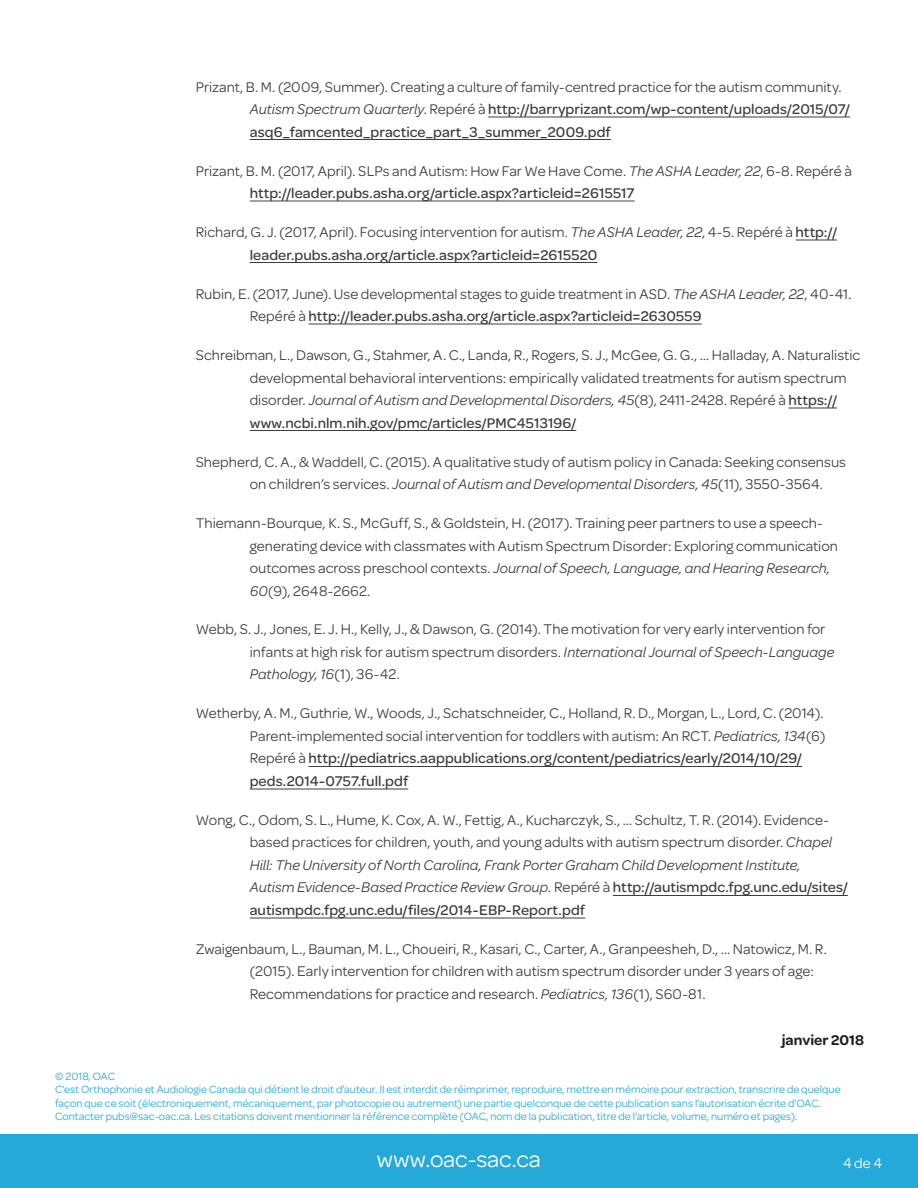
<style>
.page{position:relative;width:918px;height:1188px;background:#fff}
.page>*{position:absolute;margin:0;border:0;box-sizing:border-box;transform-origin:0 0}
.t1{font:24px "Omnes";letter-spacing:-.005em;color:#fff}
.t2{font:15px/22.5px "Omnes";letter-spacing:.005em;color:#3e3e3f}
.t3{font:500 15px/22.5px "Omnes";letter-spacing:.005em;color:#3e3e3f}
.t4{font:600 15px "Omnes";color:#231f20}
.t5{font:15px "Omnes";color:#fff}
.t6{font:11.25px/13.5px "Omnes";color:#24a9d8}
.s1{font-weight:400}
.s2{font-weight:400;font-style:italic}
.s3{font-style:italic}
.s4{font-weight:500}
</style>
<div class="page">
<div style="left:0;top:1134px;width:918px;height:54px;background:#24a9d8"></div>
<hr style="left:488px;top:117px;width:362px;height:1px;background:#3e3e3f">
<hr style="left:250px;top:139px;width:361px;height:1px;background:#3e3e3f">
<hr style="left:250px;top:201px;width:385px;height:1px;background:#3e3e3f">
<hr style="left:796px;top:240px;width:41px;height:1px;background:#3e3e3f">
<hr style="left:250px;top:262px;width:347px;height:1px;background:#3e3e3f">
<hr style="left:309px;top:324px;width:393px;height:1px;background:#3e3e3f">
<hr style="left:789px;top:408px;width:48px;height:1px;background:#3e3e3f">
<hr style="left:250px;top:430px;width:326px;height:1px;background:#3e3e3f">
<hr style="left:309px;top:766px;width:493px;height:1px;background:#3e3e3f">
<hr style="left:250px;top:789px;width:158px;height:1px;background:#3e3e3f">
<hr style="left:613px;top:895px;width:235px;height:1px;background:#3e3e3f">
<hr style="left:250px;top:918px;width:335px;height:1px;background:#3e3e3f">
<p class="t3" style="left:250px;top:74px;width:602px;text-indent:-54px"><span class="s1">Prizant, B. M. (2009, Summer). Creating a culture of family-centred practice for the autism community.<br></span><span class="s2">Autism Spectrum Quarterly</span><span class="s1">. Repéré à</span> http://barryprizant.com/wp-content/uploads/2015/07/ asq6_famcented_practice_part_3_summer_2009.pdf</p>
<p class="t2" style="left:250px;top:158px;width:604px;text-indent:-54px">Prizant, B. M. (2017, April). SLPs and Autism: How Far We Have Come. <span class="s3">The ASHA Leader, 22</span>, 6-8. Repéré à <span class="s4">http://leader.pubs.asha.org/article.aspx?articleid=2615517</span></p>
<p class="t2" style="left:250px;top:220px;width:589px;text-indent:-54px">Richard, G. J. (2017, April). Focusing intervention for autism. <span class="s3">The ASHA Leader, 22</span>, 4-5. Repéré à <span class="s4">http:// leader.pubs.asha.org/article.aspx?articleid=2615520</span></p>
<p class="t2" style="left:250px;top:281px;width:604px;text-indent:-54px">Rubin, E. (2017, June). Use developmental stages to guide treatment in ASD. <span class="s3">The ASHA Leader, 22</span>, 40-41.<br>Repéré à <span class="s4">http://leader.pubs.asha.org/article.aspx?articleid=2630559</span></p>
<p class="t2" style="left:250px;top:343px;width:612px;text-indent:-54px">Schreibman, L., Dawson, G., Stahmer, A. C., Landa, R., Rogers, S. J., McGee, G. G., … Halladay, A. Naturalistic developmental behavioral interventions: empirically validated treatments for autism spectrum disorder. <span class="s3">Journal of Autism and Developmental Disorders, 45</span>(8), 2411-2428. Repéré à <span class="s4">https:// www.ncbi.nlm.nih.gov/pmc/articles/PMC4513196/</span></p>
<p class="t2" style="left:250px;top:449px;width:598px;text-indent:-54px">Shepherd, C. A., &amp; Waddell, C. (2015). A qualitative study of autism policy in Canada: Seeking consensus on children’s services. <span class="s3">Journal of Autism and Developmental Disorders, 45</span>(11), 3550-3564.</p>
<p class="t2" style="left:250px;top:511px;width:590px;text-indent:-54px">Thiemann-Bourque, K. S., McGuff, S., &amp; Goldstein, H. (2017). Training peer partners to use a speech&shy;generating device with classmates with Autism Spectrum Disorder: Exploring communication outcomes across preschool contexts. <span class="s3">Journal of Speech, Language, and Hearing Research, 60</span>(9), 2648-2662.</p>
<p class="t2" style="left:250px;top:617px;width:586px;text-indent:-54px">Webb, S. J., Jones, E. J. H., Kelly, J., &amp; Dawson, G. (2014). The motivation for very early intervention for infants at high risk for autism spectrum disorders. <span class="s3">International Journal of Speech-Language<br>Pathology, 16</span>(1), 36-42.</p>
<p class="t2" style="left:250px;top:701px;width:577px;text-indent:-54px">Wetherby, A. M., Guthrie, W., Woods, J., Schatschneider, C., Holland, R. D., Morgan, L., Lord, C. (2014).<br>Parent-implemented social intervention for toddlers with autism: An RCT. <span class="s3">Pediatrics, 134</span>(6)<br>Repéré à <span class="s4">http://pediatrics.aappublications.org/content/pediatrics/early/2014/10/29/ peds.2014-0757.full.pdf</span></p>
<p class="t2" style="left:250px;top:808px;width:600px;text-indent:-54px">Wong, C., Odom, S. L., Hume, K. Cox, A. W., Fettig, A., Kucharczyk, S., … Schultz, T. R. (2014). Evidence&shy;based practices for children, youth, and young adults with autism spectrum disorder. <span class="s3">Chapel Hill: The University of North Carolina, Frank Porter Graham Child Development Institute, Autism Evidence-Based Practice Review Group.</span> Repéré à <span class="s4">http://autismpdc.fpg.unc.edu/sites/ autismpdc.fpg.unc.edu/files/2014-EBP-Report.pdf</span></p>
<p class="t2" style="left:250px;top:937px;width:579px;text-indent:-54px">Zwaigenbaum, L., Bauman, M. L., Choueiri, R., Kasari, C., Carter, A., Granpeesheh, D., … Natowicz, M. R. (2015). Early intervention for children with autism spectrum disorder under 3 years of age:<br>Recommendations for practice and research. <span class="s3">Pediatrics, 136</span>(1), S60-81.</p>
<p class="t4" style="left:782px;top:1030px;width:84px">janvier 2018</p>
<p class="t6" style="left:55px;top:1068px;width:787px">© 2018, OAC<br>C’est Orthophonie et Audiologie Canada qui détient le droit d’auteur. Il est interdit de réimprimer, reproduire, mettre en mémoire pour extraction, transcrire de quelque façon que ce soit (électroniquement, mécaniquement, par photocopie ou autrement) une partie quelconque de cette publication sans l’autorisation écrite d’OAC.<br>Contacter pubs@sac-oac.ca. Les citations doivent mentionner la référence complète (OAC, nom de la publication, titre de l’article, volume, numéro et pages).</p>
<h1 class="t1" style="left:377px;top:1143px;width:166px">www.oac-sac.ca</h1>
<p class="t5" style="left:843px;top:1153px;width:41px">4 de 4</p>
</div>
